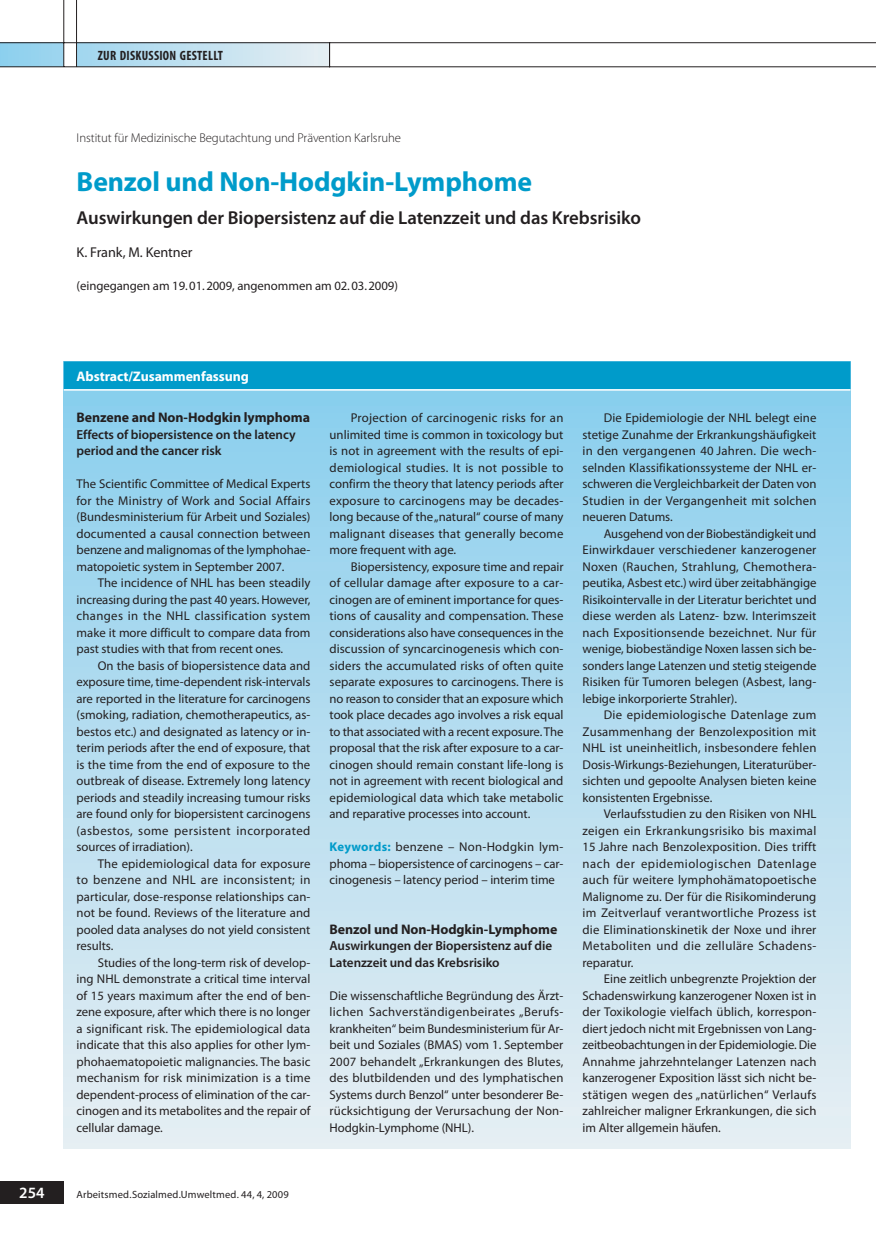
<style>
.page{position:relative;width:876px;height:1242px;background:#fff}
.page>*{position:absolute;margin:0;border:0;box-sizing:border-box;transform-origin:0 0}
.t1{font:700 27.75px "Myriad Pro";letter-spacing:-.005em;color:#009bca}
.t2{font:600 18.75px "Myriad Pro";letter-spacing:-.005em;color:#231f20}
.t3{font:600 15.75px "Myriad Pro";color:#fff}
.t4{font:14.25px "Myriad Pro";letter-spacing:-.005em;color:#231f20}
.t5{font:700 13.8px "Myriad Pro";letter-spacing:-.005em;color:#231f20}
.t6{font:700 13.8px "Myriad Pro";letter-spacing:-.005em;color:#fff}
.t7{font:700 condensed 13.5px "Myriad Pro";letter-spacing:.02em;color:#231f20}
.t8{font:600 13.2px/16.5px "Myriad Pro";letter-spacing:-.005em;color:#231f20}
.t9{font:12.75px/16.5px "Myriad Pro";letter-spacing:-.005em;color:#231f20;text-align:justify}
.t10{font:300 12.75px "Myriad Pro";letter-spacing:-.005em;color:#231f20}
.t11{font:10.5px "Myriad Pro";letter-spacing:.015em;color:#231f20}
.s1{font-weight:700;color:#009bca}
</style>
<div class="page">
<svg style="left:0;top:0;width:876px;height:67px"></svg>
<div style="left:0;top:1181px;width:64px;height:22px;background:#231f20"></div>
<svg style="left:875px;top:43px;width:1px;height:24px"></svg>
<div style="left:64px;top:389px;width:786px;height:759px;background:linear-gradient(to bottom,#8aceed,#e7eef3)"></div>
<div style="left:64px;top:361px;width:786px;height:45px;background:#88cfed"></div>
<div style="left:64px;top:361px;width:786px;height:28px;background:#009bca"></div>
<hr style="left:64px;top:389px;width:786px;height:2px;background:#fff">
<p class="t7" style="left:98px;top:50px;width:127px">ZUR DISKUSSION GESTELLT</p>
<p class="t10" style="left:77px;top:132px;width:326px">Institut für Medizinische Begutachtung und Prävention Karlsruhe</p>
<h1 class="t1" style="left:77px;top:171px;width:457px">Benzol und Non-Hodgkin-Lymphome</h1>
<h2 class="t2" style="left:77px;top:211px;width:566px">Auswirkungen der Biopersistenz auf die Latenzzeit und das Krebsrisiko</h2>
<p class="t4" style="left:77px;top:247px;width:117px">K. Frank, M. Kentner</p>
<p class="t9" style="left:77px;top:278px;width:323px">(eingegangen am 19. 01. 2009, angenommen am 02. 03. 2009)</p>
<p class="t6" style="left:77px;top:371px;width:174px">Abstract/Zusammenfassung</p>
<p class="t5" style="left:77px;top:412px;width:235px">Benzene and Non-Hodgkin lymphoma</p>
<p class="t8" style="left:77px;top:427px;width:221px">Effects of biopersistence on the latency period and the cancer risk</p>
<p class="t9" style="left:77px;top:476px;width:235px">The Scientific Committee of Medical Experts for the Ministry of Work and Social Affairs (Bundesministerium für Arbeit und Soziales) documented a causal connection between benzene and malignomas of the lymphohae&shy;matopoietic system in September 2007.</p>
<p class="t9" style="left:77px;top:575px;width:235px;text-indent:21px">The incidence of NHL has been steadily increasing during the past 40 years. However, changes in the NHL classification system make it more difficult to compare data from past studies with that from recent ones.</p>
<p class="t9" style="left:77px;top:658px;width:235px;text-indent:21px">On the basis of biopersistence data and exposure time, time-dependent risk-intervals are reported in the literature for carcinogens (smoking, radiation, chemotherapeutics, as&shy;bestos etc.) and designated as latency or in&shy;terim periods after the end of exposure, that is the time from the end of exposure to the outbreak of disease. Extremely long latency periods and steadily increasing tumour risks are found only for biopersistent carcinogens (asbestos, some persistent incorporated sources of irradiation).</p>
<p class="t9" style="left:77px;top:856px;width:235px;text-indent:21px">The epidemiological data for exposure to benzene and NHL are inconsistent; in particular, dose-response relationships can&shy;not be found. Reviews of the literature and pooled data analyses do not yield consistent results.</p>
<p class="t9" style="left:77px;top:955px;width:235px;text-indent:21px">Studies of the long-term risk of develop&shy;ing NHL demonstrate a critical time interval of 15 years maximum after the end of ben&shy;zene exposure, after which there is no longer a significant risk. The epidemiological data indicate that this also applies for other lym&shy;phohaematopoietic malignancies. The basic mechanism for risk minimization is a time dependent-process of elimination of the car&shy;cinogen and its metabolites and the repair of cellular damage.</p>
<p class="t9" style="left:330px;top:410px;width:235px;text-indent:21px">Projection of carcinogenic risks for an unlimited time is common in toxicology but is not in agreement with the results of epi&shy;demiological studies. It is not possible to confirm the theory that latency periods after exposure to carcinogens may be decades&shy;long because of the „natural“ course of many malignant diseases that generally become more frequent with age.</p>
<p class="t9" style="left:330px;top:559px;width:235px;text-indent:21px">Biopersistency, exposure time and repair of cellular damage after exposure to a car&shy;cinogen are of eminent importance for ques&shy;tions of causality and compensation. These considerations also have consequences in the discussion of syncarcinogenesis which con&shy;siders the accumulated risks of often quite separate exposures to carcinogens. There is no reason to consider that an exposure which took place decades ago involves a risk equal to that associated with a recent exposure. The proposal that the risk after exposure to a car&shy;cinogen should remain constant life-long is not in agreement with recent biological and epidemiological data which take metabolic and reparative processes into account.</p>
<p class="t9" style="left:330px;top:839px;width:235px"><span class="s1">Keywords:</span> benzene – Non-Hodgkin lym&shy;phoma – biopersistence of carcinogens – car&shy;cinogenesis – latency period – interim time</p>
<p class="t5" style="left:330px;top:924px;width:229px">Benzol und Non-Hodgkin-Lymphome</p>
<p class="t8" style="left:330px;top:938px;width:224px">Auswirkungen der Biopersistenz auf die<br>Latenzzeit und das Krebsrisiko</p>
<p class="t9" style="left:330px;top:988px;width:235px">Die wissenschaftliche Begründung des Ärzt&shy;lichen Sachverständigenbeirates „Berufs&shy;krankheiten“ beim Bundesministerium für Ar&shy;beit und Soziales (BMAS) vom 1. September 2007 behandelt „Erkrankungen des Blutes, des blutbildenden und des lymphatischen Systems durch Benzol“ unter besonderer Be&shy;rücksichtigung der Verursachung der Non-Hodgkin-Lymphome (NHL).</p>
<p class="t9" style="left:583px;top:410px;width:235px;text-indent:21px">Die Epidemiologie der NHL belegt eine stetige Zunahme der Erkrankungshäufigkeit in den vergangenen 40 Jahren. Die wech&shy;selnden Klassifikationssysteme der NHL er&shy;schweren die Vergleichbarkeit der Daten von Studien in der Vergangenheit mit solchen neueren Datums.</p>
<p class="t9" style="left:583px;top:526px;width:235px;text-indent:21px">Ausgehend von der Biobeständigkeit und Einwirkdauer verschiedener kanzerogener Noxen (Rauchen, Strahlung, Chemothera&shy;peutika, Asbest etc.) wird über zeitabhängige Risikointervalle in der Literatur berichtet und diese werden als Latenz- bzw. Interimszeit nach Expositionsende bezeichnet. Nur für wenige, biobeständige Noxen lassen sich be&shy;sonders lange Latenzen und stetig steigende Risiken für Tumoren belegen (Asbest, lang&shy;lebige inkorporierte Strahler).</p>
<p class="t9" style="left:583px;top:707px;width:235px;text-indent:21px">Die epidemiologische Datenlage zum Zusammenhang der Benzolexposition mit NHL ist uneinheitlich, insbesondere fehlen Dosis-Wirkungs-Beziehungen, Literaturüber&shy;sichten und gepoolte Analysen bieten keine konsistenten Ergebnisse.</p>
<p class="t9" style="left:583px;top:806px;width:235px;text-indent:21px">Verlaufsstudien zu den Risiken von NHL zeigen ein Erkrankungsrisiko bis maximal 15 Jahre nach Benzolexposition. Dies trifft nach der epidemiologischen Datenlage auch für weitere lymphohämatopoetische Malignome zu. Der für die Risikominderung im Zeitverlauf verantwortliche Prozess ist die Eliminationskinetik der Noxe und ihrer Metaboliten und die zelluläre Schadens&shy;reparatur.</p>
<p class="t9" style="left:583px;top:971px;width:235px;text-indent:21px">Eine zeitlich unbegrenzte Projektion der Schadenswirkung kanzerogener Noxen ist in der Toxikologie vielfach üblich, korrespon&shy;diert jedoch nicht mit Ergebnissen von Lang&shy;zeitbeobachtungen in der Epidemiologie. Die Annahme jahrzehntelanger Latenzen nach kanzerogener Exposition lässt sich nicht be&shy;stätigen wegen des „natürlichen“ Verlaufs zahlreicher maligner Erkrankungen, die sich im Alter allgemein häufen.</p>
<p class="t3" style="left:19px;top:1186px;width:27px">254</p>
<p class="t11" style="left:77px;top:1190px;width:214px">Arbeitsmed.Sozialmed.Umweltmed. 44, 4, 2009</p>
</div>
